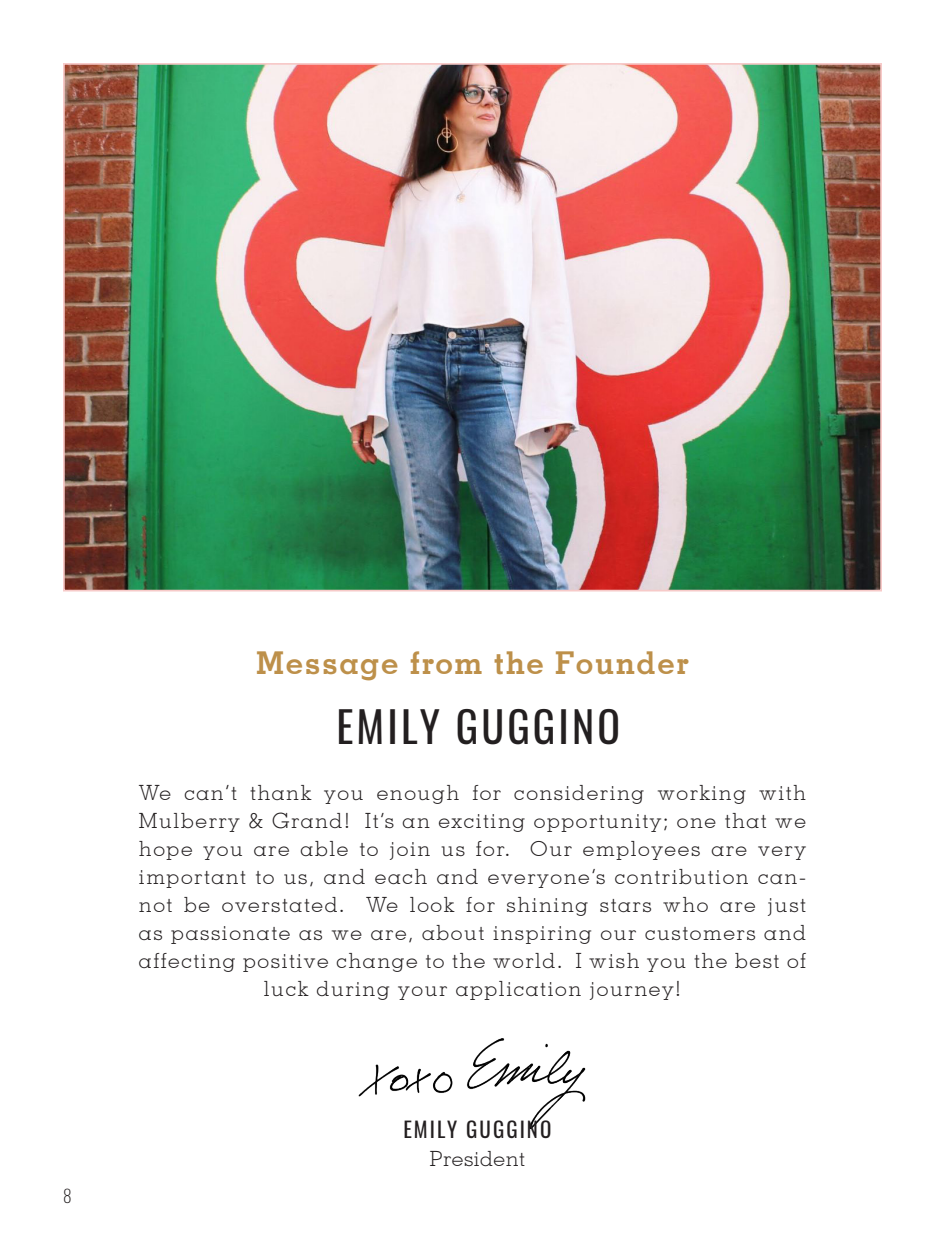
<style>
.page{position:relative;width:945px;height:1260px;background:#fff}
.page>*{position:absolute;margin:0;border:0;box-sizing:border-box;transform-origin:0 0}
.t1{font:42px "Oswald";letter-spacing:.075em;color:#231f20}
.t2{font:700 31.5px "Memphis";letter-spacing:.05em;color:#bd904a}
.t3{font:300 21px/28px "Memphis";letter-spacing:.075em;color:#231f20;text-align:center}
.t4{font:21px "Oswald";letter-spacing:.1em;color:#231f20}
.t5{font:300 21px "Memphis";letter-spacing:.025em;color:#231f20}
.t6{font:200 17.5px "Oswald";color:#231f20}
</style>
<div class="page">
<img style="left:66px;top:66px;width:813px;height:523px">
<img style="left:358px;top:1038px;width:228px;height:91px">
<p class="t6" style="left:63px;top:1185px;width:10px">8</p>
<p class="t2" style="left:256px;top:643px;width:434px">Message from the Founder</p>
<p class="t1" style="left:336px;top:698px;width:285px">EMILY GUGGINO</p>
<p class="t3" style="left:139px;top:778px;width:669px">We can’t thank you enough for considering working with Mulberry &amp; Grand! It’s an exciting opportunity; one that we hope you are able to join us for. Our employees are very important to us, and each and everyone’s contribution can&shy;not be overstated. We look for shining stars who are just as passionate as we are, about inspiring our customers and affecting positive change to the world. I wish you the best of luck during your application journey!</p>
<p class="t4" style="left:403px;top:1115px;width:150px">EMILY GUGGINO</p>
<p class="t5" style="left:430px;top:1145px;width:97px">President</p>
</div>
